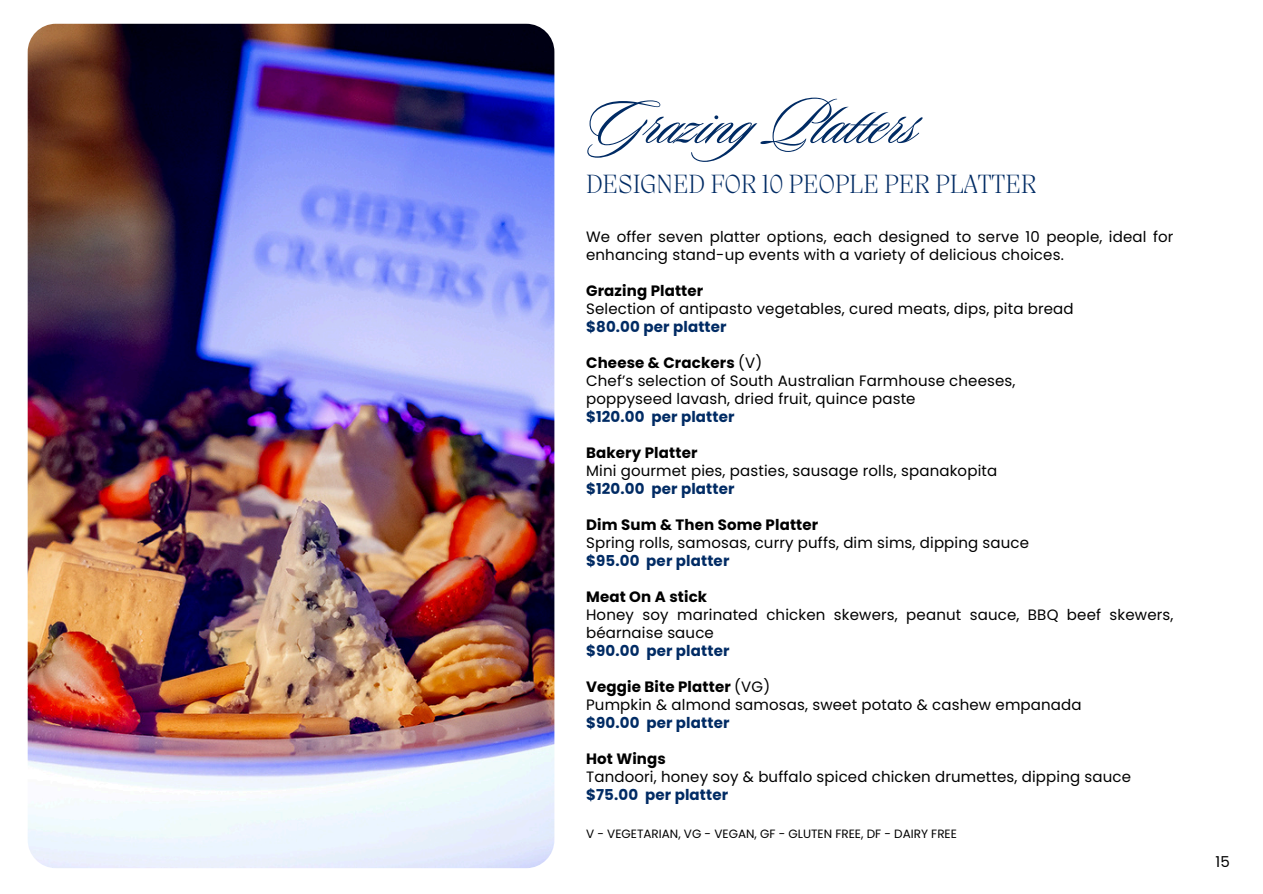
<style>
.page{position:relative;width:1263px;height:894px;background:#fff}
.page>*{position:absolute;margin:0;border:0;box-sizing:border-box;transform-origin:0 0}
.t1{font:67.5px "Sloop Script Pro";color:#002b64}
.t2{font:200 27px "Migra";color:#002b64}
.t3{font:15px/18px "Poppins";letter-spacing:.01em;color:#000}
.t4{font:700 15px "Poppins";letter-spacing:.01em;color:#002b64}
.t5{font:12px "Poppins";color:#000}
.s1{font-weight:700}
.s2{font-weight:700;color:#002b64}
</style>
<div class="page">
<img style="left:28px;top:24px;width:526px;height:843px;border-radius:28px">
<p class="t1" style="left:586px;top:88px;width:332px">GrazingPlat ers</p>
<h1 class="t2" style="left:586px;top:170px;width:452px">DESIGNED FOR 10 PEOPLE PER PLATTER</h1>
<h2 class="t3" style="left:586px;top:227px;width:589px">We offer seven platter options, each designed to serve 10 people, ideal for enhancing stand-up events with a variety of delicious choices.</h2>
<h3 class="t3" style="left:586px;top:281px;width:489px"><span class="s1">Grazing Platter<br></span>Selection of antipasto vegetables, cured meats, dips, pita bread <span class="s2">$80.00 per platter</span></h3>
<h3 class="t3" style="left:586px;top:353px;width:431px"><span class="s1">Cheese &amp; Crackers</span> (V)<br>Chef’s selection of South Australian Farmhouse cheeses, poppyseed lavash, dried fruit, quince paste<br><span class="s2">$120.00 per platter</span></h3>
<h3 class="t3" style="left:586px;top:443px;width:413px"><span class="s1">Bakery Platter<br></span>Mini gourmet pies, pasties, sausage rolls, spanakopita <span class="s2">$120.00 per platter</span></h3>
<h3 class="t3" style="left:586px;top:515px;width:445px"><span class="s1">Dim Sum &amp; Then Some Platter<br></span>Spring rolls, samosas, curry puffs, dim sims, dipping sauce <span class="s2">$95.00 per platter</span></h3>
<h3 class="t3" style="left:586px;top:587px;width:589px"><span class="s1">Meat On A stick<br></span>Honey soy marinated chicken skewers, peanut sauce, BBQ beef skewers, béarnaise sauce<br><span class="s2">$90.00 per platter</span></h3>
<h3 class="t3" style="left:586px;top:677px;width:497px"><span class="s1">Veggie Bite Platter</span> (VG)<br>Pumpkin &amp; almond samosas, sweet potato &amp; cashew empanada <span class="s2">$90.00 per platter</span></h3>
<h3 class="t3" style="left:586px;top:749px;width:546px"><span class="s1">Hot Wings<br></span>Tandoori, honey soy &amp; buffalo spiced chicken drumettes, dipping sauce</h3>
<h3 class="t4" style="left:586px;top:784px;width:144px">$75.00 per platter</h3>
<p class="t5" style="left:586px;top:824px;width:372px">V - VEGETARIAN, VG - VEGAN, GF - GLUTEN FREE, DF - DAIRY FREE</p>
<p class="t3" style="left:1215px;top:852px;width:16px">15</p>
</div>
